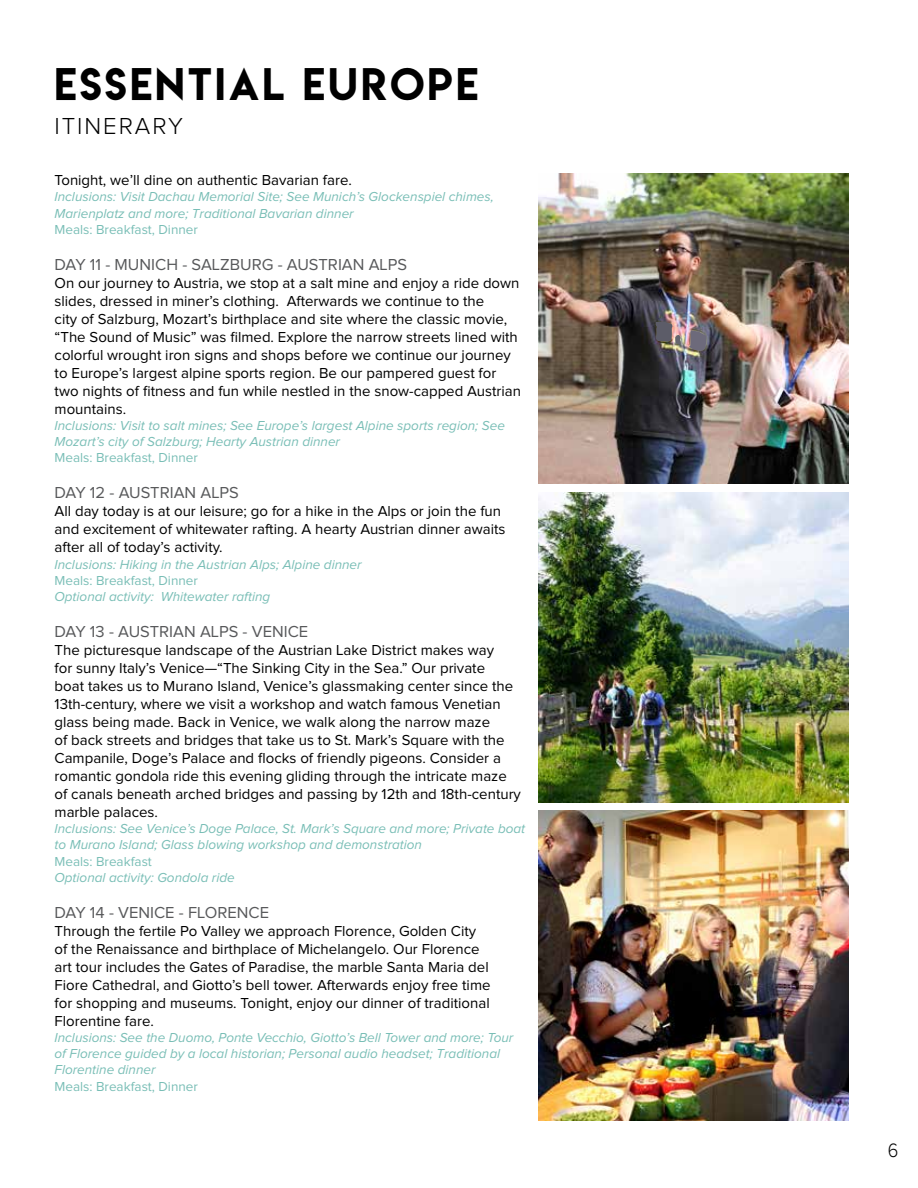
<style>
.page{position:relative;width:918px;height:1188px;background:#fff}
.page>*{position:absolute;margin:0;border:0;box-sizing:border-box;transform-origin:0 0}
.t1{font:40.5px "Lemon Milk";letter-spacing:.08em;color:#000}
.t2{font:300 24px "Proxima Nova";letter-spacing:.08em;color:#000}
.t3{font:300 20.1px "Proxima Nova";color:#000;scale:.9 1}
.t4{font:16.5px "Proxima Nova";color:#58595b}
.t5{font:15px/18px "Proxima Nova";color:#000}
.t6{font:italic 13.5px/16.2px "Proxima Nova";color:#79beb6}
.t7{font:13.5px "Proxima Nova";color:#79beb6}
</style>
<div class="page">
<img style="left:539px;top:173px;width:310px;height:310px">
<img style="left:539px;top:492px;width:310px;height:310px">
<img style="left:539px;top:811px;width:310px;height:310px">
<svg style="left:688px;top:330px;width:19px;height:21px"></svg>
<svg style="left:656px;top:321px;width:25px;height:23px"></svg>
<h1 class="t1" style="left:55px;top:55px;width:425px">ESSENTIAL EUROPE</h1>
<h2 class="t2" style="left:55px;top:115px;width:130px">ITINERARY</h2>
<p class="t5" style="left:55px;top:172px;width:299px">Tonight, we’ll dine on authentic Bavarian fare.</p>
<p class="t6" style="left:55px;top:189px;width:441px">Inclusions: Visit Dachau Memorial Site; See Munich’s Glockenspiel chimes,<br>Marienplatz and more; Traditional Bavarian dinner</p>
<p class="t7" style="left:55px;top:223px;width:145px">Meals: Breakfast, Dinner</p>
<p class="t4" style="left:55px;top:257px;width:354px">DAY 11 - MUNICH - SALZBURG - AUSTRIAN ALPS</p>
<p class="t5" style="left:55px;top:274px;width:468px">On our journey to Austria, we stop at a salt mine and enjoy a ride down slides, dressed in miner’s clothing. Afterwards we continue to the<br>city of Salzburg, Mozart’s birthplace and site where the classic movie, “The Sound of Music” was filmed. Explore the narrow streets lined with colorful wrought iron signs and shops before we continue our journey to Europe’s largest alpine sports region. Be our pampered guest for two nights of fitness and fun while nestled in the snow-capped Austrian mountains.</p>
<p class="t6" style="left:55px;top:418px;width:452px">Inclusions: Visit to salt mines; See Europe’s largest Alpine sports region; See<br>Mozart’s city of Salzburg; Hearty Austrian dinner</p>
<p class="t7" style="left:55px;top:452px;width:145px">Meals: Breakfast, Dinner</p>
<p class="t4" style="left:55px;top:485px;width:186px">DAY 12 - AUSTRIAN ALPS</p>
<p class="t5" style="left:55px;top:503px;width:452px">All day today is at our leisure; go for a hike in the Alps or join the fun and excitement of whitewater rafting. A hearty Austrian dinner awaits after all of today’s activity.</p>
<p class="t6" style="left:55px;top:557px;width:309px">Inclusions: Hiking in the Austrian Alps; Alpine dinner</p>
<p class="t7" style="left:55px;top:574px;width:145px">Meals: Breakfast, Dinner</p>
<p class="t6" style="left:55px;top:589px;width:217px">Optional activity: Whitewater rafting</p>
<p class="t4" style="left:55px;top:624px;width:255px">DAY 13 - AUSTRIAN ALPS - VENICE</p>
<p class="t5" style="left:55px;top:642px;width:468px">The picturesque landscape of the Austrian Lake District makes way<br>for sunny Italy’s Venice—“The Sinking City in the Sea.” Our private<br>boat takes us to Murano Island, Venice’s glassmaking center since the 13th-century, where we visit a workshop and watch famous Venetian glass being made. Back in Venice, we walk along the narrow maze<br>of back streets and bridges that take us to St. Mark’s Square with the Campanile, Doge’s Palace and flocks of friendly pigeons. Consider a romantic gondola ride this evening gliding through the intricate maze of canals beneath arched bridges and passing by 12th and 18th-century marble palaces.</p>
<p class="t6" style="left:55px;top:821px;width:472px">Inclusions: See Venice’s Doge Palace, St. Mark’s Square and more; Private boat to Murano Island; Glass blowing workshop and demonstration</p>
<p class="t7" style="left:55px;top:855px;width:99px">Meals: Breakfast</p>
<p class="t6" style="left:55px;top:870px;width:182px">Optional activity: Gondola ride</p>
<p class="t4" style="left:55px;top:905px;width:216px">DAY 14 - VENICE - FLORENCE</p>
<p class="t5" style="left:55px;top:922px;width:437px">Through the fertile Po Valley we approach Florence, Golden City of the Renaissance and birthplace of Michelangelo. Our Florence art tour includes the Gates of Paradise, the marble Santa Maria del Fiore Cathedral, and Giotto’s bell tower. Afterwards enjoy free time for shopping and museums. Tonight, enjoy our dinner of traditional Florentine fare.</p>
<p class="t6" style="left:55px;top:1030px;width:460px">Inclusions: See the Duomo, Ponte Vecchio, Giotto’s Bell Tower and more; Tour of Florence guided by a local historian; Personal audio headset; Traditional<br>Florentine dinner</p>
<p class="t7" style="left:55px;top:1080px;width:145px">Meals: Breakfast, Dinner</p>
<h3 class="t3" style="left:888px;top:1141px;width:13px">6</h3>
</div>
